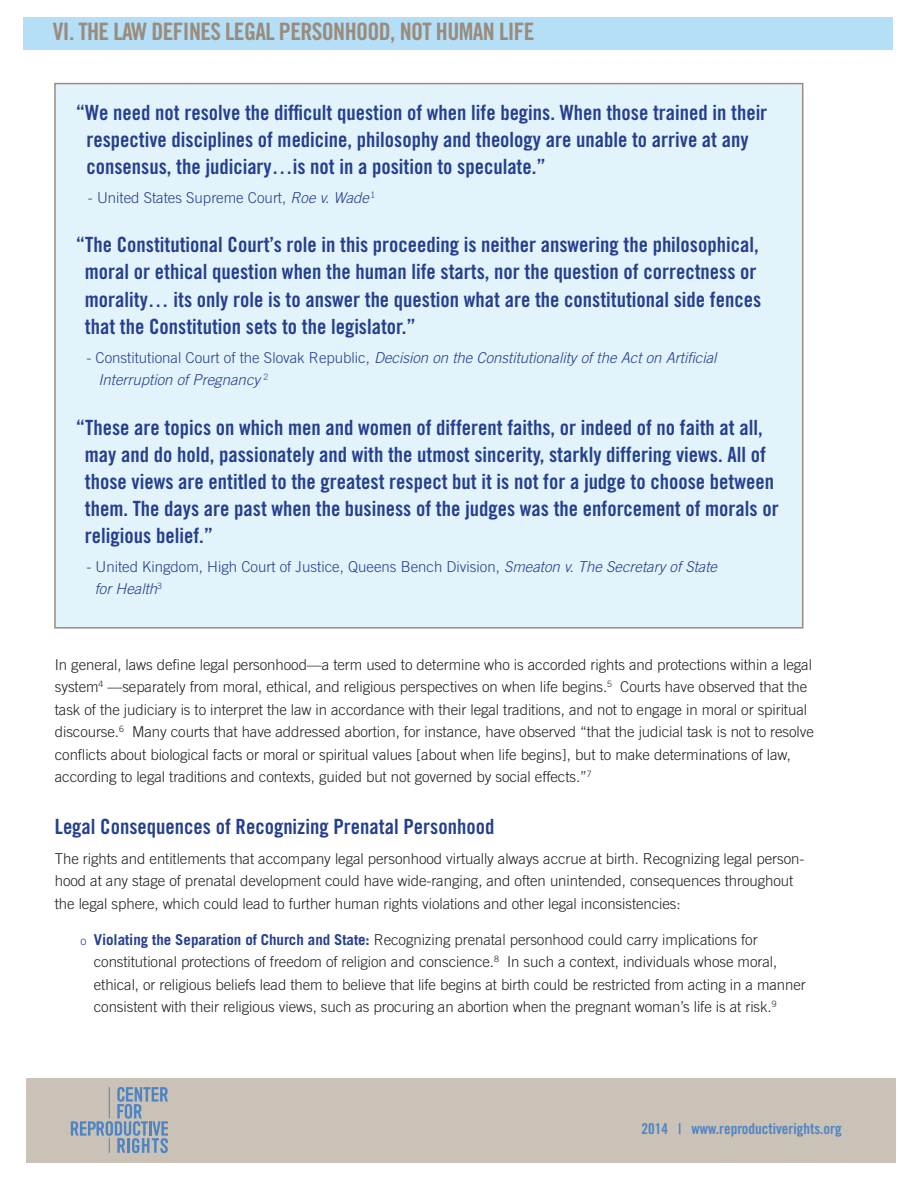
<style>
.page{position:relative;width:918px;height:1188px;background:#fff}
.page>*{position:absolute;margin:0;border:0;box-sizing:border-box;transform-origin:0 0}
.t1{font:24px "Trade Gothic LT Std Bd Cn 20";letter-spacing:-.025em;color:#998b7d}
.t2{font:21px/27px "Trade Gothic LT Std Bd Cn 20";color:#253f8e}
.t3{font:300 15px/22.5px "Trade Gothic LT Std";letter-spacing:-.005em;color:#231f20}
.t4{font:300 15px/22.5px "Trade Gothic LT Std";color:#253f8e}
.t5{font:italic 300 15px/22.5px "Trade Gothic LT Std";color:#253f8e}
.t6{font:15px "Trade Gothic LT Std Bd Cn 20";color:#4d84c4}
.s1{font-style:italic}
.s2{font-style:normal}
.s3{font-size:12px;color:#253f8e}
.s4{font-weight:700;color:#253f8e}
</style>
<div class="page">
<div style="left:26px;top:1078px;width:869px;height:84px;background:#cac1b7"></div>
<svg style="left:71px;top:1087px;width:97px;height:66px"></svg>
<div style="left:23px;top:17px;width:870px;height:32px;background:#b5dff6"></div>
<div style="left:55px;top:84px;width:748px;height:544px;background:#e2f3fb"></div>
<h1 class="t1" style="left:53px;top:16px;width:483px">VI. THE LAW DEFINES LEGAL PERSONHOOD, NOT HUMAN LIFE</h1>
<p class="t2" style="left:86px;top:99px;width:682px;text-indent:-10px">“We need not resolve the difficult question of when life begins. When those trained in their respective disciplines of medicine, philosophy and theology are unable to arrive at any consensus, the judiciary…is not in a position to speculate.”</p>
<p class="t4" style="left:88px;top:186px;width:289px">- United States Supreme Court, <span class="s1">Roe v. Wade</span> <sup>1</sup></p>
<p class="t2" style="left:85px;top:231px;width:678px;text-indent:-9px">“The Constitutional Court’s role in this proceeding is neither answering the philosophical, moral or ethical question when the human life starts, nor the question of correctness or morality… its only role is to answer the question what are the constitutional side fences that the Constitution sets to the legislator.”</p>
<p class="t5" style="left:98px;top:346px;width:620px;text-indent:-12px"><span class="s2">- Constitutional Court of the Slovak Republic,</span> Decision on the Constitutionality of the Act on Artificial<br>Interruption of Pregnancy <sup>2</sup></p>
<p class="t2" style="left:85px;top:414px;width:695px;text-indent:-9px">“These are topics on which men and women of different faiths, or indeed of no faith at all, may and do hold, passionately and with the utmost sincerity, starkly differing views. All of those views are entitled to the greatest respect but it is not for a judge to choose between them. The days are past when the business of the judges was the enforcement of morals or religious belief.”</p>
<p class="t4" style="left:95px;top:555px;width:624px;text-indent:-8px">- United Kingdom, High Court of Justice, Queens Bench Division, <span class="s1">Smeaton v. The Secretary of State for Health</span><sup>3</sup></p>
<p class="t3" style="left:55px;top:653px;width:761px">In general, laws define legal personhood—a term used to determine who is accorded rights and protections within a legal system<sup>4</sup> —separately from moral, ethical, and religious perspectives on when life begins.<sup>5</sup> Courts have observed that the task of the judiciary is to interpret the law in accordance with their legal traditions, and not to engage in moral or spiritual discourse.<sup>6</sup> Many courts that have addressed abortion, for instance, have observed “that the judicial task is not to resolve conflicts about biological facts or moral or spiritual values [about when life begins], but to make determinations of law, according to legal traditions and contexts, guided but not governed by social effects.”<sup>7</sup></p>
<h2 class="t2" style="left:55px;top:813px;width:441px">Legal Consequences of Recognizing Prenatal Personhood</h2>
<p class="t3" style="left:55px;top:847px;width:751px">The rights and entitlements that accompany legal personhood virtually always accrue at birth. Recognizing legal person&shy;hood at any stage of prenatal development could have wide-ranging, and often unintended, consequences throughout the legal sphere, which could lead to further human rights violations and other legal inconsistencies:</p>
<p class="t3" style="left:94px;top:928px;width:714px;text-indent:-14px"><span class="s3">o</span> <span class="s4">Violating the Separation of Church and State:</span> Recognizing prenatal personhood could carry implications for constitutional protections of freedom of religion and conscience.<sup>8</sup> In such a context, individuals whose moral, ethical, or religious beliefs lead them to believe that life begins at birth could be restricted from acting in a manner consistent with their religious views, such as procuring an abortion when the pregnant woman’s life is at risk.<sup>9</sup></p>
<p class="t6" style="left:642px;top:1120px;width:202px">2014 | www.reproductiverights.org</p>
</div>
